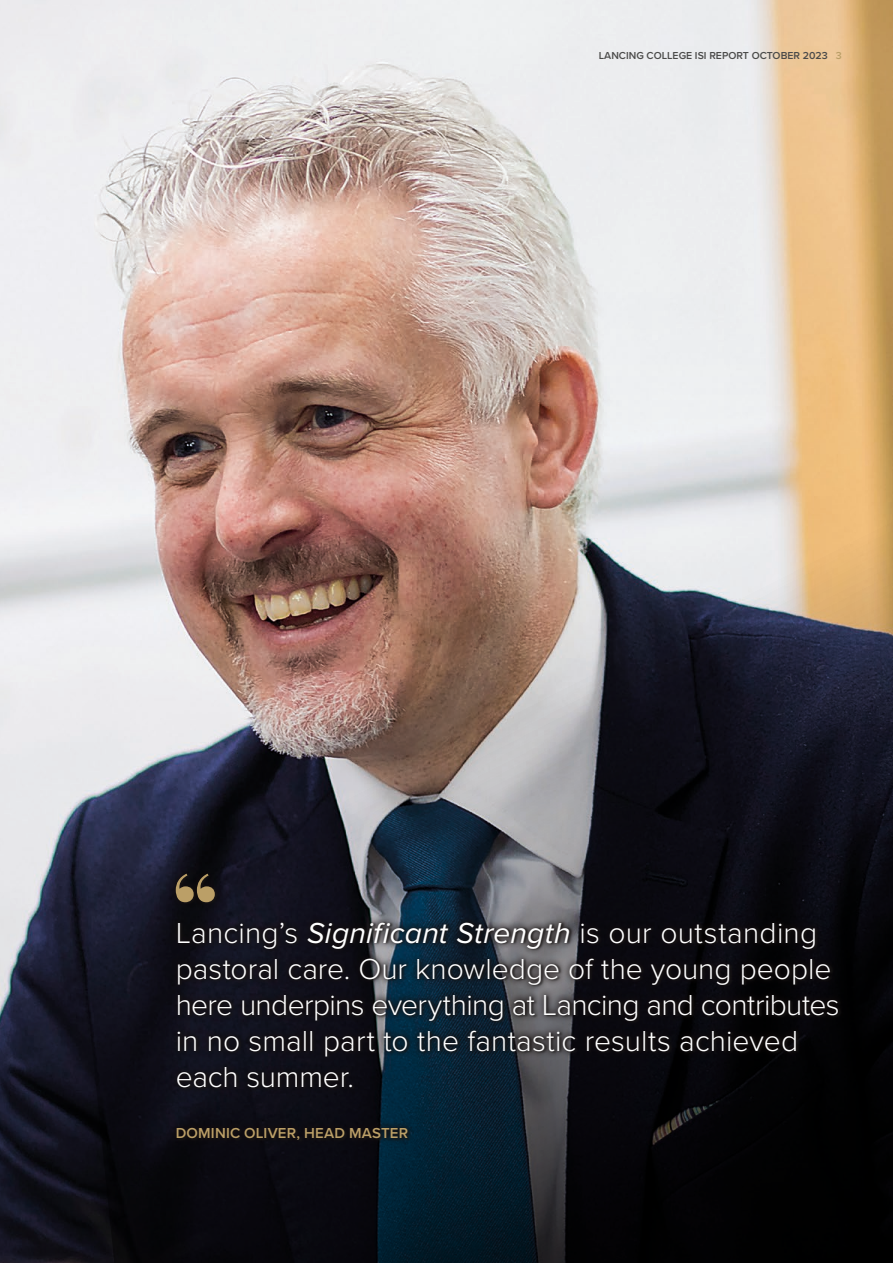
<style>
.page{position:relative;width:893px;height:1263px;background:#fff}
.page>*{position:absolute;margin:0;border:0;box-sizing:border-box;transform-origin:0 0}
.t1{font:300 30px/36px "Proxima Nova";color:#fff}
.t2{font:600 15px "Proxima Nova";letter-spacing:.01em;color:#bb9f67}
.t3{font:600 10.5px "Proxima Nova";color:#4b4b4a}
.s1{color:#bb9f67}
.s2{font-weight:400;font-style:italic}
</style>
<div class="page">
<img style="left:0;top:0;width:893px;height:1263px">
<img style="left:80px;top:480px;width:813px;height:783px">
<div style="left:168px;top:866px;width:677px;height:281px;background:#150d0c;opacity:.76"></div>
<svg style="left:176px;top:874px;width:39px;height:28px"></svg>
<p class="t3" style="left:599px;top:48px;width:245px">LANCING COLLEGE ISI REPORT OCTOBER 2023 <span class="s1">3</span></p>
<p class="t1" style="left:176px;top:913px;width:665px">Lancing’s <span class="s2">Significant Strength</span> is our outstanding pastoral care. Our knowledge of the young people here underpins everything at Lancing and contributes in no small part to the fantastic results achieved each summer.</p>
<p class="t2" style="left:176px;top:1121px;width:234px">DOMINIC OLIVER, HEAD MASTER</p>
</div>
